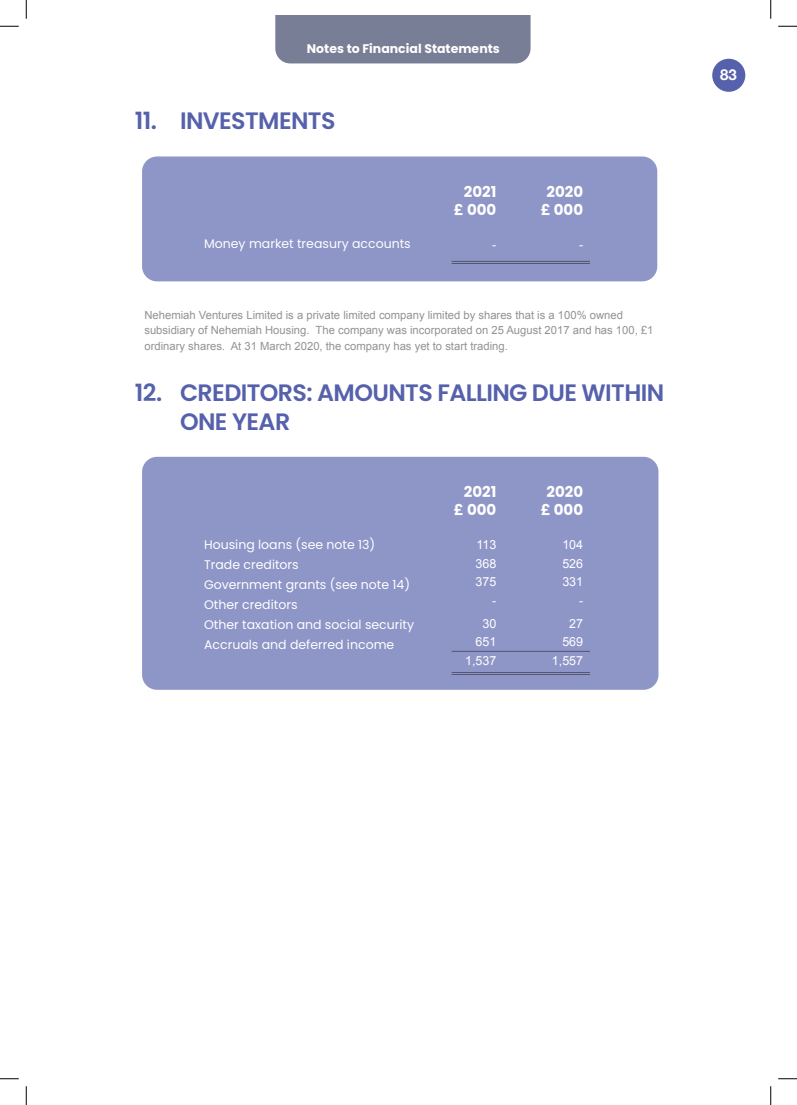
<style>
.page{position:relative;width:797px;height:1105px;background:#fff}
.page>*{position:absolute;margin:0;border:0;box-sizing:border-box;transform-origin:0 0}
.subtitle-1{font:600 23.75px/28.5px "Poppins";letter-spacing:-.025em;color:#5661ac}
.t1{font:700 15px "Poppins";color:#fff}
.t2{font:700 15px "Helvetica Neue";color:#fff}
.t3{font:12.5px "Poppins";color:#fff}
.t4{font:12.5px "Arial";color:#fff}
.t5{font:700 12.5px "Poppins";color:#fff}
.t6{font:11.25px/15.6px "Arial";color:#959191}
</style>
<div class="page">
<div style="left:142px;top:156px;width:515px;height:125px;background:#8e95c7;border-radius:15px"></div>
<hr style="left:451px;top:261px;width:139px;height:1px;background:#959191">
<hr style="left:451px;top:263px;width:139px;height:1px;background:#959191">
<div style="left:142px;top:457px;width:516px;height:233px;background:#8e95c7;border-radius:15px"></div>
<hr style="left:451px;top:672px;width:139px;height:1px;background:#959191">
<hr style="left:451px;top:674px;width:139px;height:1px;background:#959191">
<hr style="left:451px;top:651px;width:139px;height:1px;background:#959191">
<div style="left:712px;top:59px;width:33px;height:33px;background:#5661ac;border-radius:50%"></div>
<div style="left:275px;top:16px;width:255px;height:47px;background:#777e95"></div>
<svg style="left:0;top:25px;width:19px;height:2px"></svg>
<svg style="left:778px;top:25px;width:19px;height:2px"></svg>
<svg style="left:0;top:1078px;width:19px;height:1px"></svg>
<svg style="left:778px;top:1078px;width:19px;height:1px"></svg>
<svg style="left:25px;top:0;width:2px;height:19px"></svg>
<svg style="left:25px;top:1086px;width:2px;height:19px"></svg>
<svg style="left:770px;top:0;width:1px;height:19px"></svg>
<svg style="left:770px;top:1086px;width:1px;height:19px"></svg>
<p class="t5" style="left:307px;top:41px;width:194px">Notes to Financial Statements</p>
<p class="subtitle-1" style="left:135px;top:107px;width:202px">11. INVESTMENTS</p>
<p class="t3" style="left:204px;top:237px;width:208px">Money market treasury accounts</p>
<p class="t1" style="left:464px;top:183px;width:34px">2021</p>
<p class="t1" style="left:454px;top:201px;width:44px">£ 000</p>
<p class="t4" style="left:492px;top:236px;width:6px">-</p>
<p class="t1" style="left:546px;top:183px;width:38px">2020</p>
<p class="t1" style="left:540px;top:201px;width:44px">£ 000</p>
<p class="t4" style="left:579px;top:236px;width:6px">-</p>
<p class="t6" style="left:144px;top:307px;width:510px">Nehemiah Ventures Limited is a private limited company limited by shares that is a 100% owned subsidiary of Nehemiah Housing. The company was incorporated on 25 August 2017 and has 100, £1 ordinary shares. At 31 March 2020, the company has yet to start trading.</p>
<p class="subtitle-1" style="left:180px;top:379px;width:486px;text-indent:-45px">12. CREDITORS: AMOUNTS FALLING DUE WITHIN<br>ONE YEAR</p>
<p class="t3" style="left:204px;top:537px;width:173px">Housing loans (see note 13)</p>
<p class="t3" style="left:204px;top:557px;width:96px">Trade creditors</p>
<p class="t3" style="left:204px;top:577px;width:207px">Government grants (see note 14)</p>
<p class="t3" style="left:204px;top:597px;width:95px">Other creditors</p>
<p class="t3" style="left:204px;top:617px;width:212px">Other taxation and social security</p>
<p class="t3" style="left:204px;top:637px;width:192px">Accruals and deferred income</p>
<p class="t1" style="left:464px;top:483px;width:34px">2021</p>
<p class="t1" style="left:454px;top:501px;width:44px">£ 000</p>
<p class="t4" style="left:476px;top:536px;width:21px">113</p>
<p class="t4" style="left:475px;top:555px;width:22px">368</p>
<p class="t4" style="left:475px;top:574px;width:22px">375</p>
<p class="t4" style="left:492px;top:592px;width:6px">-</p>
<p class="t4" style="left:482px;top:615px;width:15px">30</p>
<p class="t4" style="left:475px;top:634px;width:22px">651</p>
<p class="t4" style="left:465px;top:652px;width:33px">1,537</p>
<p class="t1" style="left:546px;top:483px;width:38px">2020</p>
<p class="t1" style="left:540px;top:501px;width:44px">£ 000</p>
<p class="t4" style="left:562px;top:536px;width:22px">104</p>
<p class="t4" style="left:562px;top:555px;width:22px">526</p>
<p class="t4" style="left:562px;top:574px;width:22px">331</p>
<p class="t4" style="left:579px;top:592px;width:6px">-</p>
<p class="t4" style="left:569px;top:615px;width:15px">27</p>
<p class="t4" style="left:562px;top:634px;width:22px">569</p>
<p class="t4" style="left:552px;top:652px;width:33px">1,557</p>
<p class="t2" style="left:720px;top:63px;width:18px">83</p>
</div>
